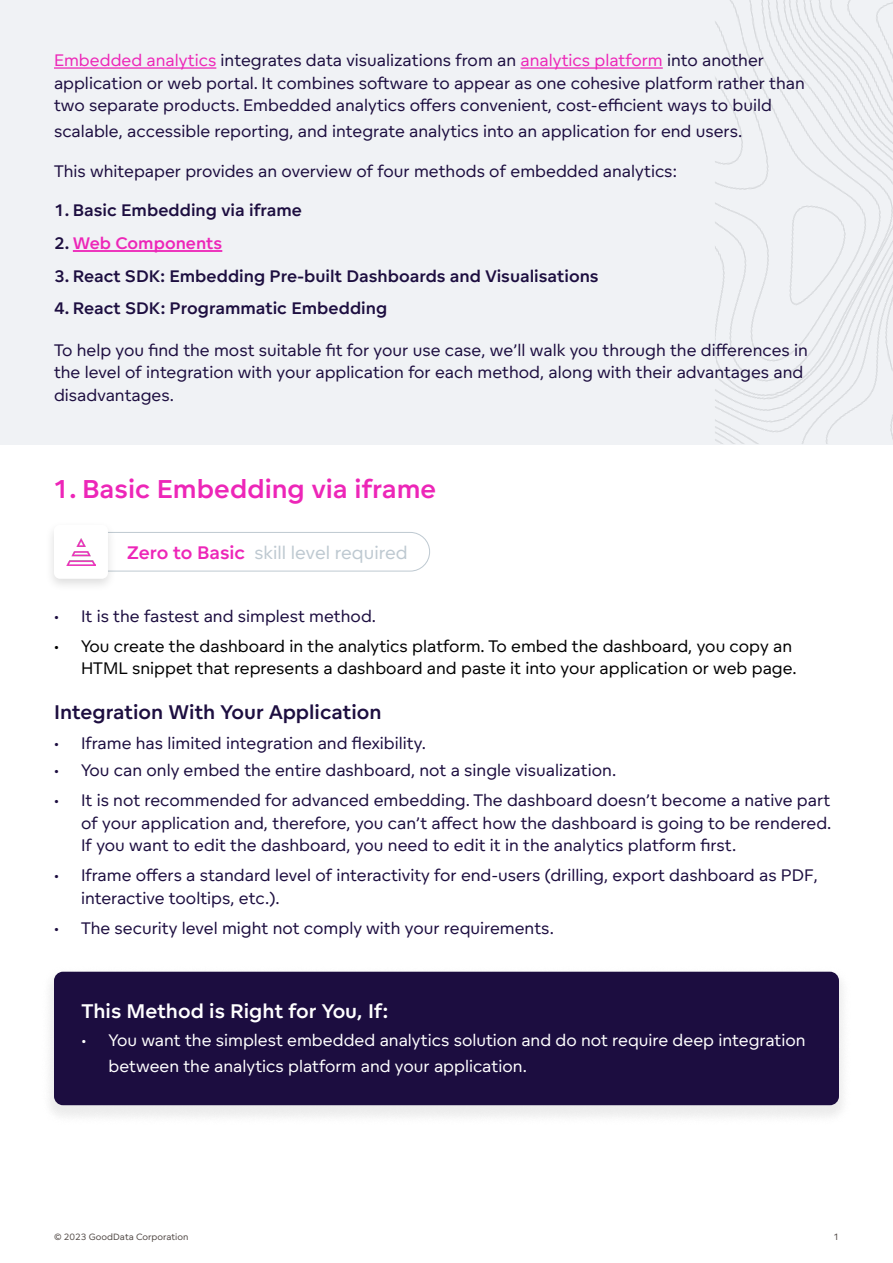
<style>
.page{position:relative;width:893px;height:1263px;background:#fff}
.page>*{position:absolute;margin:0;border:0;box-sizing:border-box;transform-origin:0 0}
.t1{font:600 25.5px "Good Data Sans";color:#ed26b8}
.t2{font:600 19.5px "Good Data Sans";color:#1d0e40}
.t3{font:600 19.5px "Good Data Sans";color:#fff}
.t4{font:18px "Good Data Sans";color:#bec9d1}
.t5{font:600 18px "Good Data Sans";color:#ed26b8}
.t6{font:16.5px/22.5px "Good Data Sans";color:#1d0e40}
.t7{font:16.5px/22.5px "Good Data Sans";color:#000;text-align:right}
.t8{font:16.5px/25.5px "Good Data Sans";color:#fff}
.t9{font:600 16.5px "Good Data Sans";color:#1d0e40}
.t10{font:600 16.5px "Good Data Sans";color:#ed26b8}
.t11{font:9px "Good Data Sans";color:#524a47}
.s1{color:#ed26b8}
.s2{color:#1d0e40}
</style>
<div class="page">
<div style="left:0;top:0;width:893px;height:444px;background:#f0f2f5"></div>
<hr style="left:54px;top:67px;width:162px;height:2px;background:#ed26b8">
<hr style="left:520px;top:67px;width:143px;height:2px;background:#ed26b8">
<hr style="left:73px;top:250px;width:149px;height:2px;background:#ed26b8">
<img style="left:715px;top:0;width:178px;height:444px">
<div style="left:41px;top:966px;width:811px;height:160px;background:#000;opacity:.08"></div>
<div style="left:54px;top:972px;width:785px;height:133px;background:#1c0d40;border-radius:9px"></div>
<div style="left:64px;top:532px;width:366px;height:39px;border:1px solid #bec9d1;border-radius:19px"></div>
<div style="left:45px;top:520px;width:72px;height:72px;background:#000;opacity:.13"></div>
<div style="left:54px;top:525px;width:54px;height:54px;background:#fff;border-radius:6px"></div>
<img style="left:67px;top:538px;width:28px;height:27px">
<p class="t6" style="left:54px;top:49px;width:752px"><span class="s1">Embedded analytics</span> integrates data visualizations from an <span class="s1">analytics platform</span> into another application or web portal. It combines software to appear as one cohesive platform rather than two separate products. Embedded analytics offers convenient, cost-efficient ways to build</p>
<p class="t6" style="left:54px;top:119px;width:690px">scalable, accessible reporting, and integrate analytics into an application for end users.</p>
<p class="t6" style="left:54px;top:160px;width:625px">This whitepaper provides an overview of four methods of embedded analytics:</p>
<p class="t9" style="left:54px;top:199px;width:249px">1. Basic Embedding via iframe</p>
<p class="t10" style="left:54px;top:233px;width:170px"><span class="s2">2.</span> Web Components</p>
<p class="t9" style="left:54px;top:266px;width:546px">3. React SDK: Embedding Pre-built Dashboards and Visualisations</p>
<p class="t9" style="left:54px;top:297px;width:335px">4. React SDK: Programmatic Embedding</p>
<p class="t6" style="left:54px;top:338px;width:755px">To help you find the most suitable fit for your use case, we’ll walk you through the differences in the level of integration with your application for each method, along with their advantages and disadvantages.</p>
<p class="t1" style="left:53px;top:472px;width:385px">1. Basic Embedding via iframe</p>
<p class="t5" style="left:127px;top:540px;width:120px">Zero to Basic</p>
<p class="t4" style="left:254px;top:541px;width:155px">skill level required</p>
<p class="t6" style="left:54px;top:604px;width:324px">• It is the fastest and simplest method.</p>
<p class="t7" style="left:54px;top:634px;width:744px">• You create the dashboard in the analytics platform. To embed the dashboard, you copy an<br>HTML snippet that represents a dashboard and paste it into your application or web page.</p>
<p class="t2" style="left:54px;top:700px;width:329px">Integration With Your Application</p>
<p class="t6" style="left:54px;top:732px;width:373px">• Iframe has limited integration and flexibility.</p>
<p class="t6" style="left:54px;top:759px;width:564px">• You can only embed the entire dashboard, not a single visualization.</p>
<p class="t6" style="left:81px;top:789px;width:752px;text-align:justify;text-indent:-27px">• It is not recommended for advanced embedding. The dashboard doesn’t become a native part of your application and, therefore, you can’t affect how the dashboard is going to be rendered.<br>If you want to edit the dashboard, you need to edit it in the analytics platform first.</p>
<p class="t6" style="left:81px;top:864px;width:738px;text-indent:-27px">• Iframe offers a standard level of interactivity for end-users (drilling, export dashboard as PDF, interactive tooltips, etc.).</p>
<p class="t6" style="left:54px;top:916px;width:501px">• The security level might not comply with your requirements.</p>
<p class="t3" style="left:81px;top:998px;width:308px">This Method is Right for You, If:</p>
<p class="t8" style="left:108px;top:1027px;width:699px;text-indent:-27px">• You want the simplest embedded analytics solution and do not require deep integration between the analytics platform and your application.</p>
<p class="t11" style="left:54px;top:1231px;width:136px">© 2023 GoodData Corporation</p>
<p class="t11" style="left:833px;top:1231px;width:7px">1</p>
</div>
